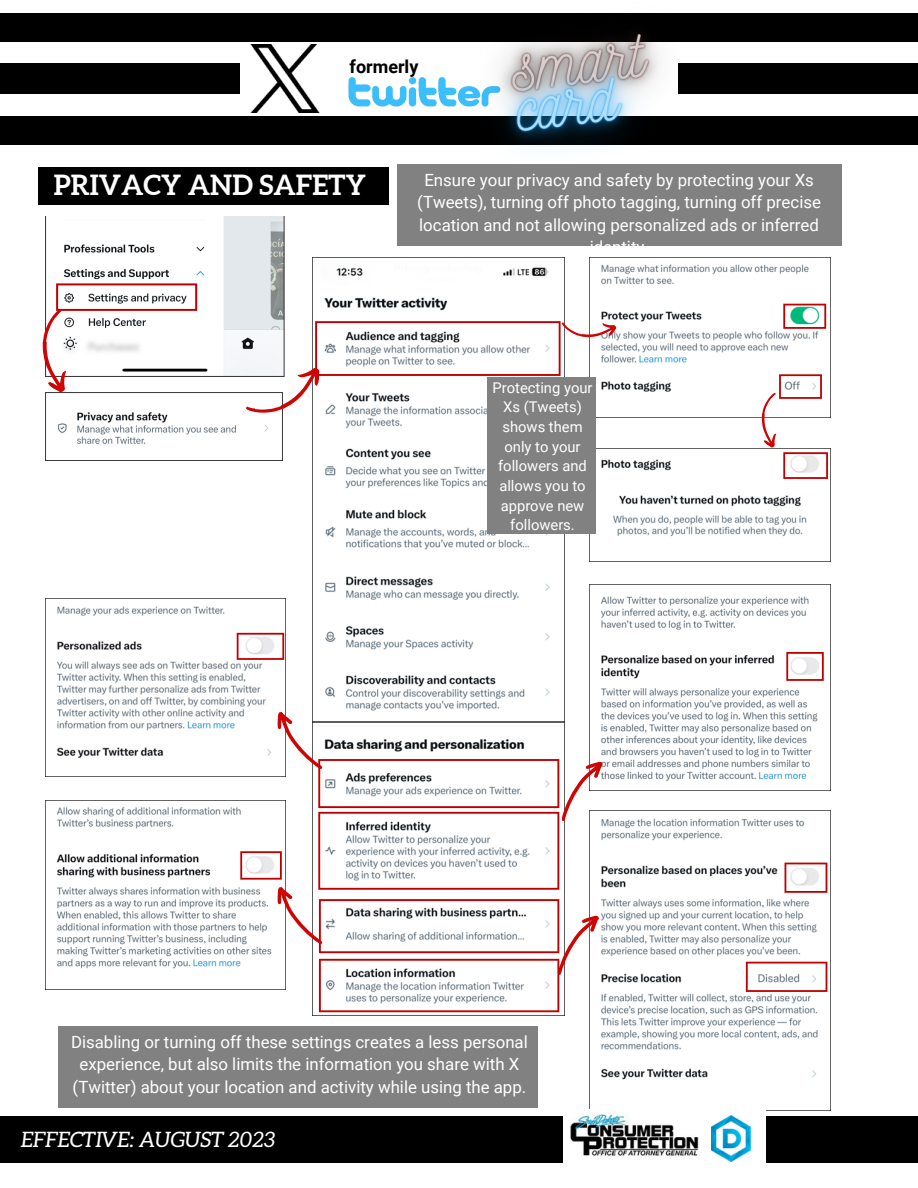
<style>
.page{position:relative;width:918px;height:1188px;background:#fff}
.page>*{position:absolute;margin:0;border:0;box-sizing:border-box;transform-origin:0 0}
.t1{font:700 27.75px "Aleo";color:#fff}
.t2{font:italic 21.15px "Aleo";color:#fff}
.t3{font:700 18px "Roboto";color:#000}
.t4{font:16.8px/22.5px "Roboto";color:#fff;text-align:center}
.t5{font:14.7px/19.6px "Roboto";color:#fff;text-align:center}
</style>
<div class="page">
<img style="left:46px;top:217px;width:238px;height:159px">
<img style="left:589px;top:257px;width:241px;height:161px">
<img style="left:589px;top:449px;width:239px;height:112px">
<img style="left:589px;top:818px;width:239px;height:291px">
<img style="left:589px;top:584px;width:241px;height:197px">
<img style="left:46px;top:801px;width:240px;height:189px">
<img style="left:313px;top:257px;width:252px;height:759px">
<img style="left:46px;top:598px;width:240px;height:178px">
<svg style="left:562px;top:322px;width:55px;height:16px"></svg>
<svg style="left:760px;top:393px;width:18px;height:55px"></svg>
<svg style="left:263px;top:885px;width:73px;height:60px"></svg>
<svg style="left:558px;top:910px;width:41px;height:69px"></svg>
<svg style="left:561px;top:756px;width:42px;height:69px"></svg>
<svg style="left:263px;top:710px;width:73px;height:60px"></svg>
<div style="left:397px;top:164px;width:445px;height:82px;background:#828181"></div>
<div style="left:58px;top:1026px;width:480px;height:82px;background:#828181"></div>
<div style="left:487px;top:378px;width:108px;height:156px;background:#828181"></div>
<div style="left:38px;top:167px;width:351px;height:38px;background:#000"></div>
<div style="left:0;top:1116px;width:918px;height:46px;background:#000"></div>
<img style="left:563px;top:1113px;width:145px;height:49px">
<img style="left:708px;top:1116px;width:57px;height:46px">
<img style="left:712px;top:1115px;width:41px;height:46px">
<div style="left:0;top:13px;width:918px;height:29px;background:#000"></div>
<img style="left:319px;top:77px;width:98px;height:36px">
<div style="left:0;top:116px;width:918px;height:28px;background:#000"></div>
<div style="left:0;top:63px;width:239px;height:31px;background:#000"></div>
<div style="left:679px;top:63px;width:239px;height:31px;background:#000"></div>
<img style="left:418px;top:33px;width:322px;height:114px">
<img style="left:251px;top:44px;width:68px;height:69px">
<img style="left:58px;top:393px;width:211px;height:51px">
<svg style="left:245px;top:362px;width:82px;height:65px"></svg>
<svg style="left:42px;top:309px;width:28px;height:85px"></svg>
<p class="t3" style="left:350px;top:57px;width:70px">formerly</p>
<p class="t1" style="left:54px;top:169px;width:314px">PRIVACY AND SAFETY</p>
<p class="t4" style="left:417px;top:169px;width:405px">Ensure your privacy and safety by protecting your Xs (Tweets), turning off photo tagging, turning off precise location and not allowing personalized ads or inferred identity.</p>
<p class="t5" style="left:493px;top:378px;width:102px">Protecting your<br>Xs (Tweets) shows them only to your followers and allows you to approve new followers.</p>
<p class="t4" style="left:71px;top:1031px;width:458px">Disabling or turning off these settings creates a less personal experience, but also limits the information you share with X (Twitter) about your location and activity while using the app.</p>
<p class="t2" style="left:21px;top:1128px;width:256px">EFFECTIVE: AUGUST 2023</p>
</div>
